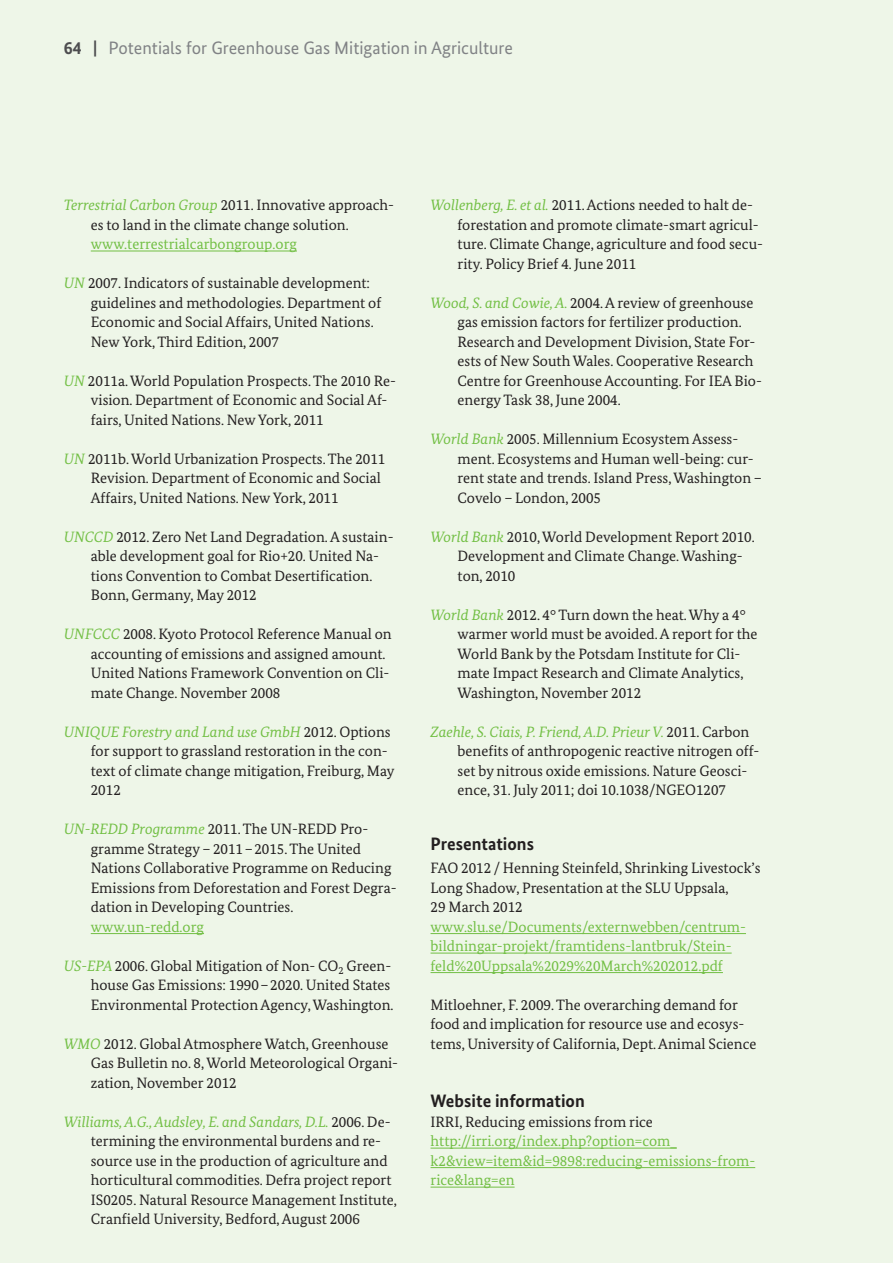
<style>
.page{position:relative;width:893px;height:1263px;background:#fff}
.page>*{position:absolute;margin:0;border:0;box-sizing:border-box;transform-origin:0 0}
.t1{font:18px "Bundes Sans";color:#808285}
.Inhaltsverzeichnis_L{font:700 18px "Bundes Sans";color:#231f20}
.literature{font:15px/19.5px "Bundes Serif";color:#231f20}
.Copy_text{font:15px/19.5px "Bundes Serif";color:#72bf44}
.Copy_text-2{font:15px/19.5px "Bundes Serif";color:#231f20}
.s1{font-weight:700;color:#4d4d4f}
.s2{font-style:italic;color:#72bf44}
.s3{color:#72bf44}
.s4{color:#231f20}
</style>
<div class="page">
<div style="left:0;top:0;width:893px;height:71px;background:#eef6e8"></div>
<div style="left:0;top:53px;width:893px;height:1189px;background:#eef6e8"></div>
<div style="left:0;top:1216px;width:893px;height:47px;background:#eef6e8"></div>
<hr style="left:91px;top:251px;width:206px;height:1px;background:#72bf44">
<hr style="left:91px;top:933px;width:113px;height:1px;background:#72bf44">
<hr style="left:431px;top:933px;width:315px;height:1px;background:#72bf44">
<hr style="left:431px;top:953px;width:301px;height:1px;background:#72bf44">
<hr style="left:431px;top:972px;width:292px;height:1px;background:#72bf44">
<hr style="left:431px;top:1148px;width:246px;height:1px;background:#72bf44">
<hr style="left:431px;top:1167px;width:324px;height:1px;background:#72bf44">
<hr style="left:431px;top:1187px;width:84px;height:1px;background:#72bf44">
<p class="t1" style="left:64px;top:37px;width:451px"><span class="s1">64 |</span> Potentials for Greenhouse Gas Mitigation in Agriculture</p>
<p class="literature" style="left:91px;top:195px;width:305px;text-indent:-27px"><span class="s2">Terrestrial Carbon Group</span> 2011. Innovative approach&shy;es to land in the climate change solution. <span class="s3">www.terrestrialcarbongroup.org</span></p>
<p class="literature" style="left:91px;top:273px;width:292px;text-indent:-27px"><span class="s2">UN</span> 2007. Indicators of sustainable development: guidelines and methodologies. Department of Economic and Social Affairs, United Nations.<br>New York, Third Edition, 2007</p>
<p class="literature" style="left:91px;top:370px;width:307px;text-indent:-27px"><span class="s2">UN</span> 2011a. World Population Prospects. The 2010 Re&shy;vision. Department of Economic and Social Af&shy;fairs, United Nations. New York, 2011</p>
<p class="literature" style="left:91px;top:448px;width:296px;text-indent:-27px"><span class="s2">UN</span> 2011b. World Urbanization Prospects. The 2011<br>Revision. Department of Economic and Social<br>Affairs, United Nations. New York, 2011</p>
<p class="literature" style="left:91px;top:526px;width:304px;text-indent:-27px"><span class="s2">UNCCD</span> 2012. Zero Net Land Degradation. A sustain&shy;able development goal for Rio+20. United Na&shy;tions Convention to Combat Desertification.<br>Bonn, Germany, May 2012</p>
<p class="literature" style="left:91px;top:624px;width:302px;text-indent:-27px"><span class="s2">UNFCCC</span> 2008. Kyoto Protocol Reference Manual on accounting of emissions and assigned amount.<br>United Nations Framework Convention on Cli&shy;mate Change. November 2008</p>
<p class="literature" style="left:91px;top:721px;width:305px;text-indent:-27px"><span class="s2">UNIQUE Forestry and Land use GmbH</span> 2012. Options for support to grassland restoration in the con&shy;text of climate change mitigation, Freiburg, May 2012</p>
<p class="literature" style="left:91px;top:819px;width:307px;text-indent:-27px"><span class="s2">UN-REDD Programme</span> 2011. The UN-REDD Pro&shy;gramme Strategy – 2011–2015. The United Nations Collaborative Programme on Reducing Emissions from Deforestation and Forest Degra&shy;dation in Developing Countries. <span class="s3">www.un-redd.org</span></p>
<p class="literature" style="left:91px;top:955px;width:304px;text-indent:-27px"><span class="s2">US-EPA</span> 2006. Global Mitigation of Non- CO<sub>2</sub> Green&shy;house Gas Emissions: 1990–2020. United States<br>Environmental Protection Agency, Washington.</p>
<p class="literature" style="left:91px;top:1033px;width:309px;text-indent:-27px"><span class="s2">WMO</span> 2012. Global Atmosphere Watch, Greenhouse<br>Gas Bulletin no. 8, World Meteorological Organi&shy;zation, November 2012</p>
<p class="literature" style="left:91px;top:1111px;width:308px;text-indent:-27px"><span class="s2">Williams, A.G., Audsley, E. and Sandars, D.L.</span> 2006. De&shy;termining the environmental burdens and re&shy;source use in the production of agriculture and horticultural commodities. Defra project report IS0205. Natural Resource Management Institute, Cranfield University, Bedford, August 2006</p>
<p class="literature" style="left:458px;top:195px;width:307px;text-indent:-27px"><span class="s2">Wollenberg, E. et al.</span> 2011. Actions needed to halt de&shy;forestation and promote climate-smart agricul&shy;ture. Climate Change, agriculture and food secu&shy;rity. Policy Brief 4. June 2011</p>
<p class="literature" style="left:458px;top:292px;width:306px;text-indent:-27px"><span class="s2">Wood, S. and Cowie, A.</span> 2004. A review of greenhouse gas emission factors for fertilizer production.<br>Research and Development Division, State For&shy;ests of New South Wales. Cooperative Research Centre for Greenhouse Accounting. For IEA Bio&shy;energy Task 38, June 2004.</p>
<p class="literature" style="left:458px;top:429px;width:306px;text-indent:-27px"><span class="s2">World Bank</span> 2005. Millennium Ecosystem Assess&shy;ment. Ecosystems and Human well-being: cur&shy;rent state and trends. Island Press, Washington – Covelo – London, 2005</p>
<p class="literature" style="left:458px;top:526px;width:299px;text-indent:-27px"><span class="s2">World Bank</span> 2010, World Development Report 2010.<br>Development and Climate Change. Washing&shy;ton, 2010</p>
<p class="literature" style="left:458px;top:604px;width:301px;text-indent:-27px"><span class="s2">World Bank</span> 2012. 4° Turn down the heat. Why a 4° warmer world must be avoided. A report for the World Bank by the Potsdam Institute for Cli&shy;mate Impact Research and Climate Analytics, Washington, November 2012</p>
<p class="literature" style="left:458px;top:721px;width:303px;text-indent:-27px"><span class="s2">Zaehle, S. Ciais, P. Friend, A.D. Prieur V.</span> 2011. Carbon benefits of anthropogenic reactive nitrogen off&shy;set by nitrous oxide emissions. Nature Geosci&shy;ence, 31. July 2011; doi 10.1038/NGEO1207</p>
<p class="Inhaltsverzeichnis_L" style="left:431px;top:833px;width:105px">Presentations</p>
<p class="Copy_text" style="left:431px;top:858px;width:331px"><span class="s4">FAO 2012 / Henning Steinfeld, Shrinking Livestock’s Long Shadow, Presentation at the SLU Uppsala,<br>29 March 2012 </span>www.slu.se/Documents/externwebben/centrum&shy;bildningar-projekt/framtidens-lantbruk/Stein&shy;feld%20Uppsala%2029%20March%202012.pdf</p>
<p class="Copy_text-2" style="left:431px;top:994px;width:327px">Mitloehner, F. 2009. The overarching demand for food and implication for resource use and ecosys&shy;tems, University of California, Dept. Animal Science</p>
<p class="Inhaltsverzeichnis_L" style="left:431px;top:1090px;width:156px">Website information</p>
<p class="Copy_text" style="left:431px;top:1111px;width:326px"><span class="s4">IRRI, Reducing emissions from rice </span>http://irri.org/index.php?option=com_ k2&amp;view=item&amp;id=9898:reducing-emissions-from&shy;rice&amp;lang=en</p>
</div>
